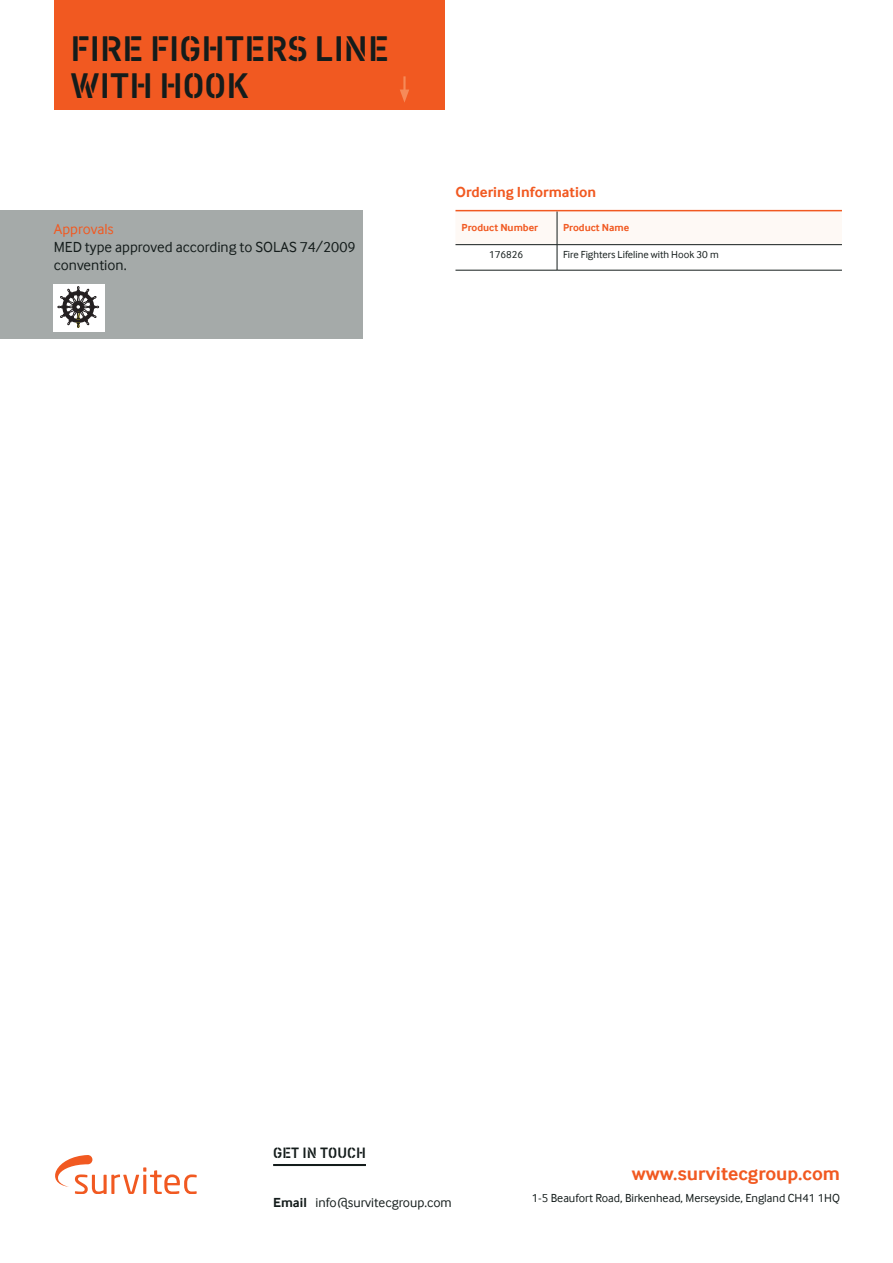
<style>
.page{position:relative;width:893px;height:1263px;background:#fff}
.page>*{position:absolute;margin:0;border:0;box-sizing:border-box;transform-origin:0 0}
.t1{font:36.45px "Vtg Stencil DIN";color:#141c1b}
.t2{font:700 19.5px "Inter Face";color:#f15921}
.t3{font:15.3px "Vtg Stencil DIN";color:#141c1b}
.t4{font:15px/18px "Inter Face";color:#141c1b}
.Body_Subheading{font:700 15px "Inter Face";color:#f15921}
.t5{font:15px "Inter Face";color:#f15921}
.t6{font:13.5px "Inter Face";color:#141c1b}
.t7{font:700 13.5px "Inter Face";color:#141c1b}
.t8{font:12px "Inter Face";color:#141c1b}
.t9{font:10.5px "Inter Face";color:#141c1b}
.t10{font:700 10.5px "Inter Face";color:#f15921}
</style>
<div class="page">
<div style="left:54px;top:0;width:390px;height:110px;background:#f15921"></div>
<hr style="left:403px;top:76px;width:3px;height:18px;background:#f68a58">
<svg style="left:400px;top:90px;width:9px;height:12px"></svg>
<svg style="left:55px;top:1155px;width:142px;height:39px"></svg>
<hr style="left:273px;top:1164px;width:93px;height:2px;background:#141c1b">
<hr style="left:455px;top:270px;width:102px;height:1px;background:#141c1b">
<svg style="left:455px;top:211px;width:387px;height:59px"></svg>
<hr style="left:557px;top:244px;width:285px;height:1px;background:#141c1b">
<hr style="left:557px;top:270px;width:285px;height:1px;background:#141c1b">
<hr style="left:455px;top:210px;width:102px;height:1px;background:#f15921">
<hr style="left:557px;top:210px;width:285px;height:1px;background:#f15921">
<div style="left:0;top:210px;width:363px;height:129px;background:#a5aaa9"></div>
<div style="left:53px;top:284px;width:51px;height:47px;background:#fff"></div>
<svg style="left:58px;top:286px;width:41px;height:42px"></svg>
<p class="t1" style="left:71px;top:28px;width:320px">FIRE FIGHTERS LINE</p>
<p class="t1" style="left:71px;top:64px;width:180px">WITH HOOK</p>
<p class="t5" style="left:54px;top:220px;width:61px">Approvals</p>
<p class="t4" style="left:54px;top:239px;width:303px">MED type approved according to SOLAS 74/2009 convention.</p>
<p class="Body_Subheading" style="left:455px;top:183px;width:142px">Ordering Information</p>
<p class="t10" style="left:461px;top:221px;width:78px">Product Number</p>
<p class="t10" style="left:563px;top:221px;width:68px">Product Name</p>
<p class="t9" style="left:489px;top:248px;width:36px">176826</p>
<p class="t9" style="left:563px;top:248px;width:157px">Fire Fighters Lifeline with Hook 30 m</p>
<p class="t3" style="left:273px;top:1144px;width:94px">GET IN TOUCH</p>
<p class="t2" style="left:632px;top:1162px;width:210px">www.survitecgroup.com</p>
<p class="t7" style="left:273px;top:1195px;width:35px">Email</p>
<p class="t6" style="left:315px;top:1194px;width:138px">info@survitecgroup.com</p>
<p class="t8" style="left:532px;top:1191px;width:310px">1-5 Beaufort Road, Birkenhead, Merseyside, England CH41 1HQ</p>
</div>
